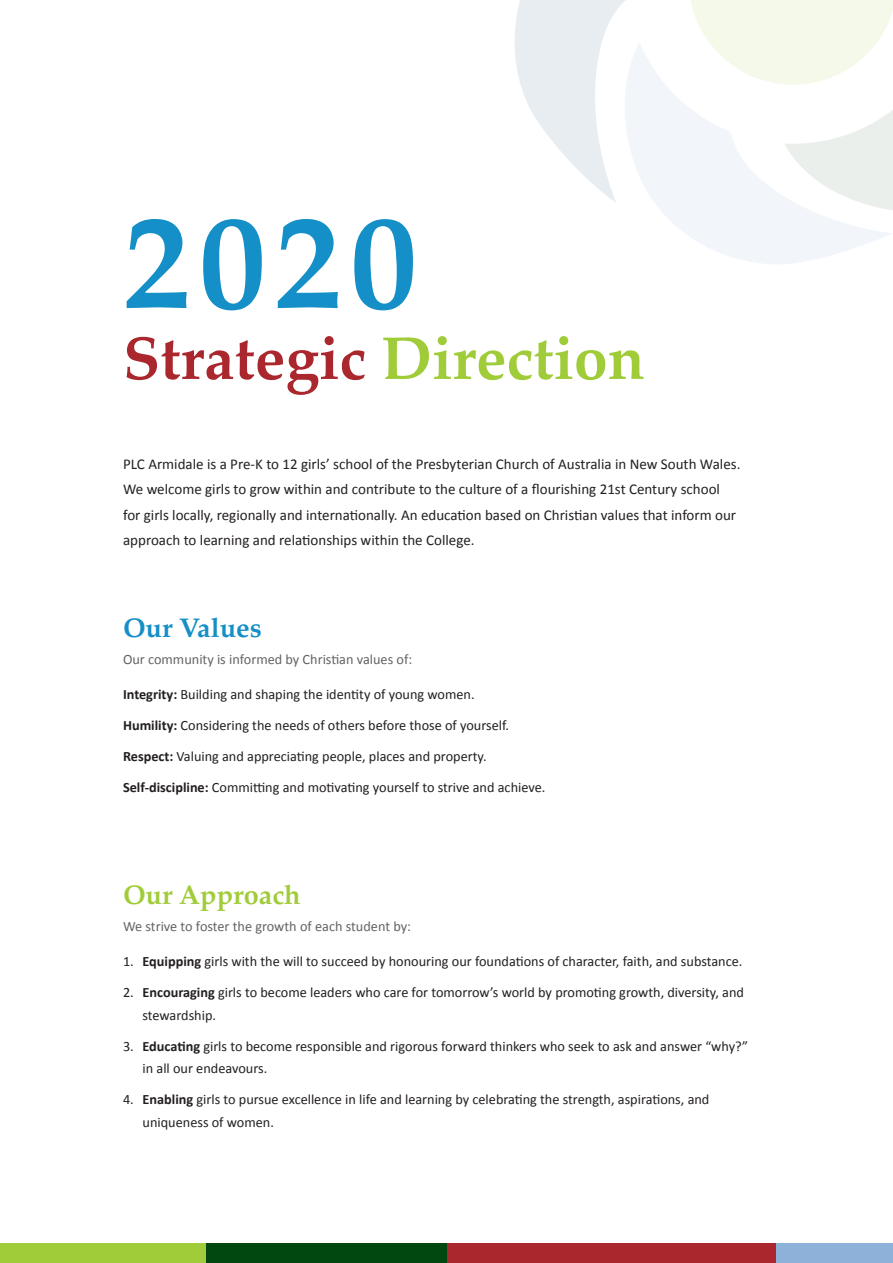
<style>
.page{position:relative;width:893px;height:1263px;background:#fff}
.page>*{position:absolute;margin:0;border:0;box-sizing:border-box;transform-origin:0 0}
.t1{font:700 135px "Palatino";color:#158fc7}
.t2{font:700 60.75px "Palatino";color:#ab272e}
.t3{font:700 27px "Palatino";color:#a1cc3a}
.t4{font:700 27px "Palatino";color:#158fc7}
.t5{font:15px/25.5px "Calibri";color:#231f20}
.t6{font:14.25px/22.5px "Calibri";color:#231f20}
.t7{font:14.25px "Calibri";color:#636366}
.s1{color:#a1cc3a}
.s2{font-weight:700}
</style>
<div class="page">
<svg style="left:672px;top:222px;width:220px;height:42px;fill:#f2f6fa"></svg>
<svg style="left:515px;top:0;width:378px;height:222px"></svg>
<div style="left:447px;top:1193px;width:329px;height:70px;background:#ab272e"></div>
<div style="left:0;top:1193px;width:282px;height:70px;background:#a1cc3a"></div>
<div style="left:776px;top:1197px;width:117px;height:66px;background:#8eb1d9"></div>
<div style="left:206px;top:1193px;width:241px;height:70px;background:#004710"></div>
<div style="left:0;top:1175px;width:893px;height:67px;background:#fff"></div>
<p class="t1" style="left:123px;top:147px;width:296px">2020</p>
<p class="t2" style="left:123px;top:306px;width:523px">Strategic <span class="s1">Direction</span></p>
<p class="t5" style="left:123px;top:451px;width:619px">PLC Armidale is a Pre-K to 12 girls’ school of the Presbyterian Church of Australia in New South Wales.</p>
<p class="t5" style="left:123px;top:476px;width:615px">We welcome girls to grow within and contribute to the culture of a flourishing 21st Century school for girls locally, regionally and internationally. An education based on Christian values that inform our approach to learning and relationships within the College.</p>
<p class="t4" style="left:123px;top:605px;width:140px">Our Values</p>
<p class="t7" style="left:123px;top:650px;width:291px">Our community is informed by Christian values of:</p>
<p class="t6" style="left:123px;top:683px;width:353px"><span class="s2">Integrity:</span> Building and shaping the identity of young women.</p>
<p class="t6" style="left:123px;top:714px;width:388px"><span class="s2">Humility:</span> Considering the needs of others before those of yourself.</p>
<p class="t6" style="left:123px;top:745px;width:365px"><span class="s2">Respect:</span> Valuing and appreciating people, places and property.</p>
<p class="t6" style="left:123px;top:776px;width:424px"><span class="s2">Self-discipline:</span> Committing and motivating yourself to strive and achieve.</p>
<p class="t3" style="left:123px;top:872px;width:179px">Our Approach</p>
<p class="t7" style="left:123px;top:917px;width:289px">We strive to foster the growth of each student by:</p>
<p class="t6" style="left:123px;top:950px;width:621px">1. <span class="s2">Equipping</span> girls with the will to succeed by honouring our foundations of character, faith, and substance.</p>
<p class="t6" style="left:143px;top:981px;width:603px;text-indent:-20px">2. <span class="s2">Encouraging</span> girls to become leaders who care for tomorrow’s world by promoting growth, diversity, and stewardship.</p>
<p class="t6" style="left:143px;top:1034px;width:607px;text-indent:-20px">3. <span class="s2">Educating</span> girls to become responsible and rigorous forward thinkers who seek to ask and answer “why?” in all our endeavours.</p>
<p class="t6" style="left:143px;top:1088px;width:568px;text-indent:-20px">4. <span class="s2">Enabling</span> girls to pursue excellence in life and learning by celebrating the strength, aspirations, and uniqueness of women.</p>
</div>
